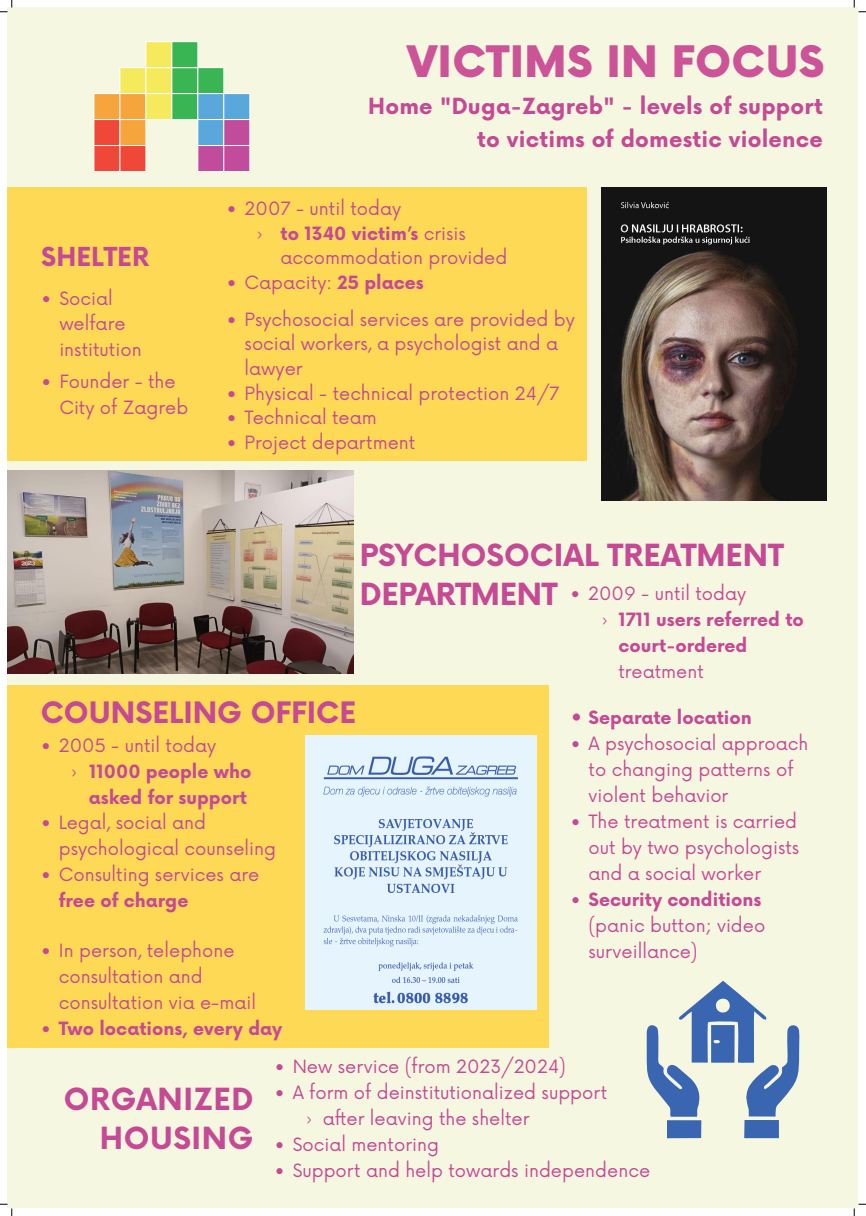
<style>
.page{position:relative;width:866px;height:1216px;background:#fff}
.page>*{position:absolute;margin:0;border:0;box-sizing:border-box;transform-origin:0 0}
.t1{font:900 42.3px "Now";letter-spacing:.01em;color:#cd5398}
.t2{font:700 29.75px/39.1px "Now";color:#c64995}
.t3{font:700 29.75px/39.1px "Now";letter-spacing:.02em;color:#c64995;text-align:right}
.t4{font:700 28.8px "Now";color:#c64995}
.t5{font:700 25.5px "Now";color:#c64995}
.t6{font:700 21.65px/33.1px "Now";letter-spacing:.01em;color:#c64995;text-align:right}
.t7{font:17.85px/25.9px "Now";color:#c64995}
.t8{font:700 17.85px/25.9px "Now";color:#c64995}
.s1{font-weight:700}
.s2{font-weight:400}
.s3{font-weight:400;font-size:21px}
</style>
<div class="page">
<div style="left:8px;top:7px;width:850px;height:1201px;background:#f6f7e1"></div>
<div style="left:8px;top:187px;width:579px;height:273px;background:#fdd956"></div>
<div style="left:8px;top:685px;width:540px;height:362px;background:#fdd956"></div>
<img style="left:601px;top:187px;width:225px;height:313px">
<img style="left:8px;top:470px;width:345px;height:204px">
<img style="left:305px;top:735px;width:231px;height:275px">
<div style="left:120px;top:68px;width:26px;height:26px;background:#f4ea5b"></div>
<div style="left:119px;top:67px;width:27px;height:27px;border:1px solid #fff"></div>
<div style="left:146px;top:68px;width:26px;height:26px;background:#f4ea5b"></div>
<div style="left:145px;top:67px;width:27px;height:27px;border:1px solid #fff"></div>
<div style="left:172px;top:68px;width:26px;height:26px;background:#3ab554"></div>
<div style="left:171px;top:67px;width:27px;height:27px;border:1px solid #fff"></div>
<div style="left:198px;top:68px;width:26px;height:26px;background:#3ab554"></div>
<div style="left:197px;top:67px;width:27px;height:27px;border:1px solid #fff"></div>
<div style="left:146px;top:42px;width:26px;height:26px;background:#f4ea5b"></div>
<div style="left:145px;top:41px;width:27px;height:27px;border:1px solid #fff"></div>
<div style="left:172px;top:42px;width:26px;height:26px;background:#3ab554"></div>
<div style="left:171px;top:41px;width:27px;height:27px;border:1px solid #fff"></div>
<div style="left:94px;top:94px;width:26px;height:26px;background:#f5a53c"></div>
<div style="left:94px;top:93px;width:26px;height:27px;border:1px solid #fff"></div>
<div style="left:120px;top:94px;width:26px;height:26px;background:#f5a53c"></div>
<div style="left:119px;top:93px;width:27px;height:27px;border:1px solid #fff"></div>
<div style="left:146px;top:94px;width:26px;height:26px;background:#f4ea5b"></div>
<div style="left:145px;top:93px;width:27px;height:27px;border:1px solid #fff"></div>
<div style="left:172px;top:94px;width:26px;height:26px;background:#3ab554"></div>
<div style="left:171px;top:93px;width:27px;height:27px;border:1px solid #fff"></div>
<div style="left:198px;top:94px;width:26px;height:26px;background:#58a8dc"></div>
<div style="left:197px;top:93px;width:27px;height:27px;border:1px solid #fff"></div>
<div style="left:224px;top:94px;width:26px;height:26px;background:#58a8dc"></div>
<div style="left:223px;top:93px;width:27px;height:27px;border:1px solid #fff"></div>
<div style="left:94px;top:120px;width:26px;height:25px;background:#ef4838"></div>
<div style="left:94px;top:119px;width:26px;height:27px;border:1px solid #fff"></div>
<div style="left:120px;top:120px;width:26px;height:25px;background:#f5a53c"></div>
<div style="left:119px;top:119px;width:27px;height:27px;border:1px solid #fff"></div>
<div style="left:198px;top:120px;width:26px;height:25px;background:#58a8dc"></div>
<div style="left:197px;top:119px;width:27px;height:27px;border:1px solid #fff"></div>
<div style="left:224px;top:120px;width:26px;height:25px;background:#c24c9c"></div>
<div style="left:223px;top:119px;width:27px;height:27px;border:1px solid #fff"></div>
<div style="left:94px;top:145px;width:26px;height:26px;background:#ef4838"></div>
<div style="left:94px;top:145px;width:26px;height:27px;border:1px solid #fff"></div>
<div style="left:120px;top:145px;width:26px;height:26px;background:#ef4838"></div>
<div style="left:119px;top:145px;width:27px;height:27px;border:1px solid #fff"></div>
<div style="left:198px;top:145px;width:26px;height:26px;background:#c24c9c"></div>
<div style="left:197px;top:145px;width:27px;height:27px;border:1px solid #fff"></div>
<div style="left:224px;top:145px;width:26px;height:26px;background:#c24c9c"></div>
<div style="left:223px;top:145px;width:27px;height:27px;border:1px solid #fff"></div>
<svg style="left:646px;top:980px;width:153px;height:158px"></svg>
<svg style="left:0;top:0;width:13px;height:13px"></svg>
<svg style="left:0;top:1203px;width:13px;height:12px"></svg>
<svg style="left:853px;top:0;width:12px;height:13px"></svg>
<svg style="left:853px;top:1203px;width:12px;height:12px"></svg>
<p class="t5" style="left:41px;top:238px;width:109px">SHELTER</p>
<p class="t7" style="left:59px;top:284px;width:84px;text-indent:-18px">• Social welfare institution</p>
<p class="t7" style="left:59px;top:368px;width:130px;text-indent:-18px">• Founder - the<br>City of Zagreb</p>
<p class="t1" style="left:407px;top:31px;width:419px">VICTIMS IN FOCUS</p>
<p class="t6" style="left:368px;top:89px;width:456px">Home "Duga-Zagreb" - levels of support to victims of domestic violence</p>
<p class="t7" style="left:226px;top:194px;width:176px">• 2007 - until today</p>
<p class="t7" style="left:280px;top:220px;width:228px;line-height:24.6px;text-indent:-24px">› <span class="s1">to 1340 victim’s</span> crisis accommodation provided</p>
<p class="t7" style="left:226px;top:268px;width:199px">• Capacity: <span class="s1">25 places</span></p>
<p class="t7" style="left:244px;top:306px;width:332px;line-height:24.6px;text-indent:-18px">• Psychosocial services are provided by social workers, a psychologist and a lawyer</p>
<p class="t7" style="left:226px;top:379px;width:334px">• Physical - technical protection 24/7</p>
<p class="t7" style="left:226px;top:403px;width:152px">• Technical team</p>
<p class="t7" style="left:226px;top:428px;width:190px">• Project department</p>
<p class="t2" style="left:359px;top:535px;width:426px">PSYCHOSOCIAL TREATMENT<br>DEPARTMENT</p>
<p class="t7" style="left:570px;top:579px;width:178px">• 2009 - until today</p>
<p class="t8" style="left:618px;top:606px;width:187px;text-indent:-17px"><span class="s2">›</span> 1711 users referred to court-ordered <span class="s2">treatment</span></p>
<p class="t4" style="left:41px;top:691px;width:317px">COUNSELING OFFICE</p>
<p class="t7" style="left:41px;top:731px;width:177px">• 2005 - until today</p>
<p class="t8" style="left:71px;top:757px;width:182px;text-align:right"><span class="s2">›</span> 11000 people who asked for support</p>
<p class="t7" style="left:59px;top:808px;width:219px;text-indent:-18px">• Legal, social and psychological counseling</p>
<p class="t7" style="left:59px;top:860px;width:202px;text-indent:-18px">• Consulting services are <span class="s1">free of charge</span></p>
<p class="t7" style="left:59px;top:936px;width:199px;text-indent:-18px">• In person, telephone consultation and consultation via e-mail</p>
<p class="t8" style="left:41px;top:1015px;width:243px"><span class="s2">•</span> Two locations, every day</p>
<p class="t8" style="left:570px;top:704px;width:183px"><span class="s3">•</span> Separate location</p>
<p class="t7" style="left:588px;top:729px;width:221px;text-indent:-18px">• A psychosocial approach to changing patterns of violent behavior</p>
<p class="t7" style="left:588px;top:807px;width:212px;text-align:justify;text-indent:-18px">• The treatment is carried out by two psychologists and a social worker</p>
<p class="t7" style="left:588px;top:885px;width:178px;text-indent:-18px">• <span class="s1">Security conditions </span>(panic button; video surveillance)</p>
<p class="t3" style="left:64px;top:1078px;width:191px">ORGANIZED<br>HOUSING</p>
<p class="t7" style="left:274px;top:1052px;width:293px">• New service (from 2023/2024)</p>
<p class="t7" style="left:274px;top:1078px;width:334px">• A form of deinstitutionalized support</p>
<p class="t7" style="left:306px;top:1104px;width:225px">› after leaving the shelter</p>
<p class="t7" style="left:274px;top:1130px;width:166px">• Social mentoring</p>
<p class="t7" style="left:274px;top:1156px;width:377px">• Support and help towards independence</p>
</div>
